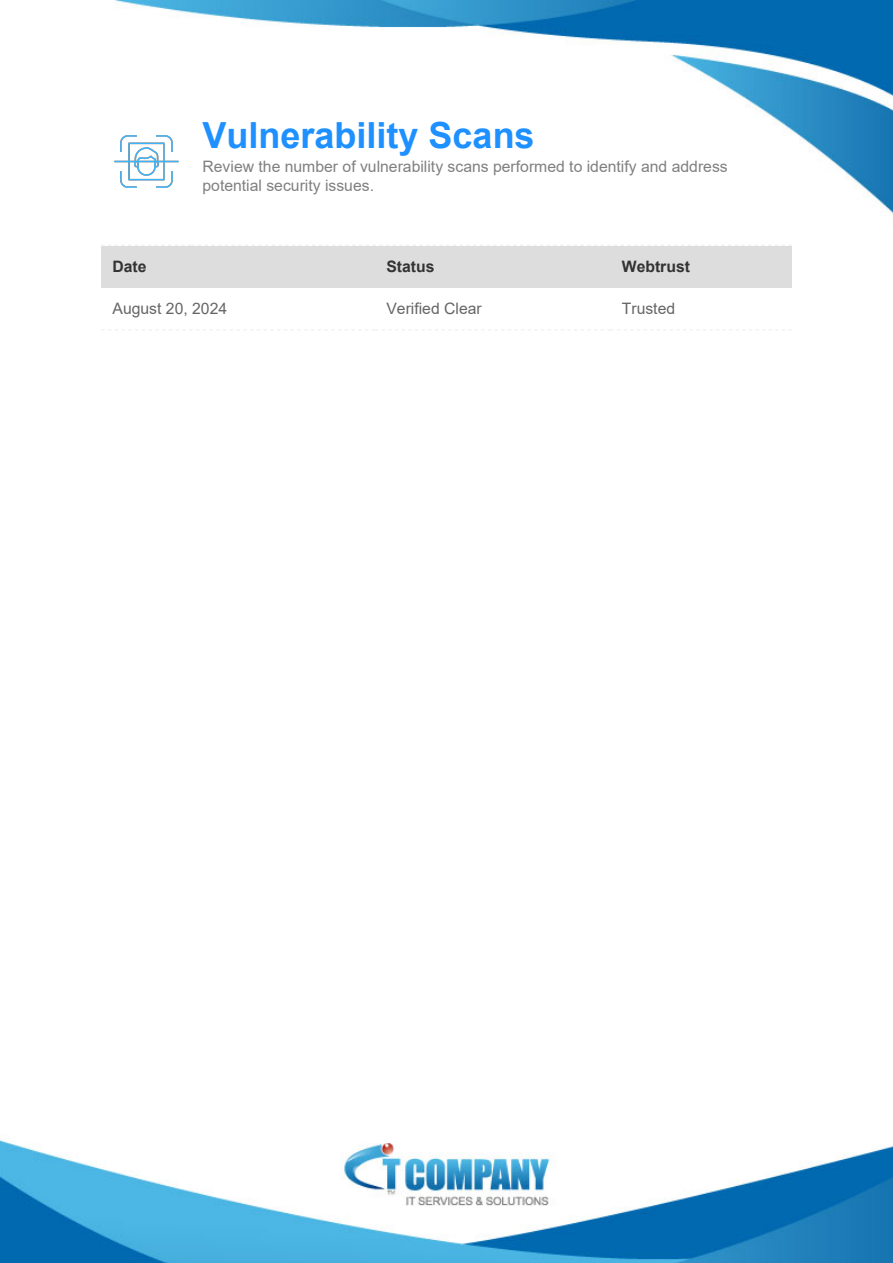
<style>
.page{position:relative;width:893px;height:1263px;background:#fff}
.page>*{position:absolute;margin:0;border:0;box-sizing:border-box;transform-origin:0 0}
.t1{font:700 36px "Arial";color:#1e90ff}
.t2{font:15.75px/19.2px "Arial";color:#808080}
.t3{font:15.75px "Arial";color:#666}
.t4{font:700 15.75px "Arial";color:#333}
</style>
<div class="page">
<img style="left:0;top:0;width:893px;height:1263px">
<img style="left:112px;top:128px;width:68px;height:67px">
<svg style="left:101px;top:245px;width:691px;height:1px"></svg>
<div style="left:101px;top:246px;width:274px;height:41px;background:#ddd"></div>
<div style="left:375px;top:246px;width:236px;height:41px;background:#ddd"></div>
<div style="left:611px;top:246px;width:181px;height:41px;background:#ddd"></div>
<svg style="left:101px;top:329px;width:691px;height:1px"></svg>
<h1 class="t1" style="left:202px;top:110px;width:334px">Vulnerability Scans</h1>
<p class="t2" style="left:202px;top:157px;width:527px">Review the number of vulnerability scans performed to identify and address potential security issues.</p>
<p class="t4" style="left:112px;top:256px;width:36px">Date</p>
<p class="t4" style="left:386px;top:256px;width:50px">Status</p>
<p class="t4" style="left:622px;top:256px;width:70px">Webtrust</p>
<p class="t3" style="left:112px;top:298px;width:116px">August 20, 2024</p>
<p class="t3" style="left:386px;top:298px;width:97px">Verified Clear</p>
<p class="t3" style="left:622px;top:298px;width:55px">Trusted</p>
</div>
